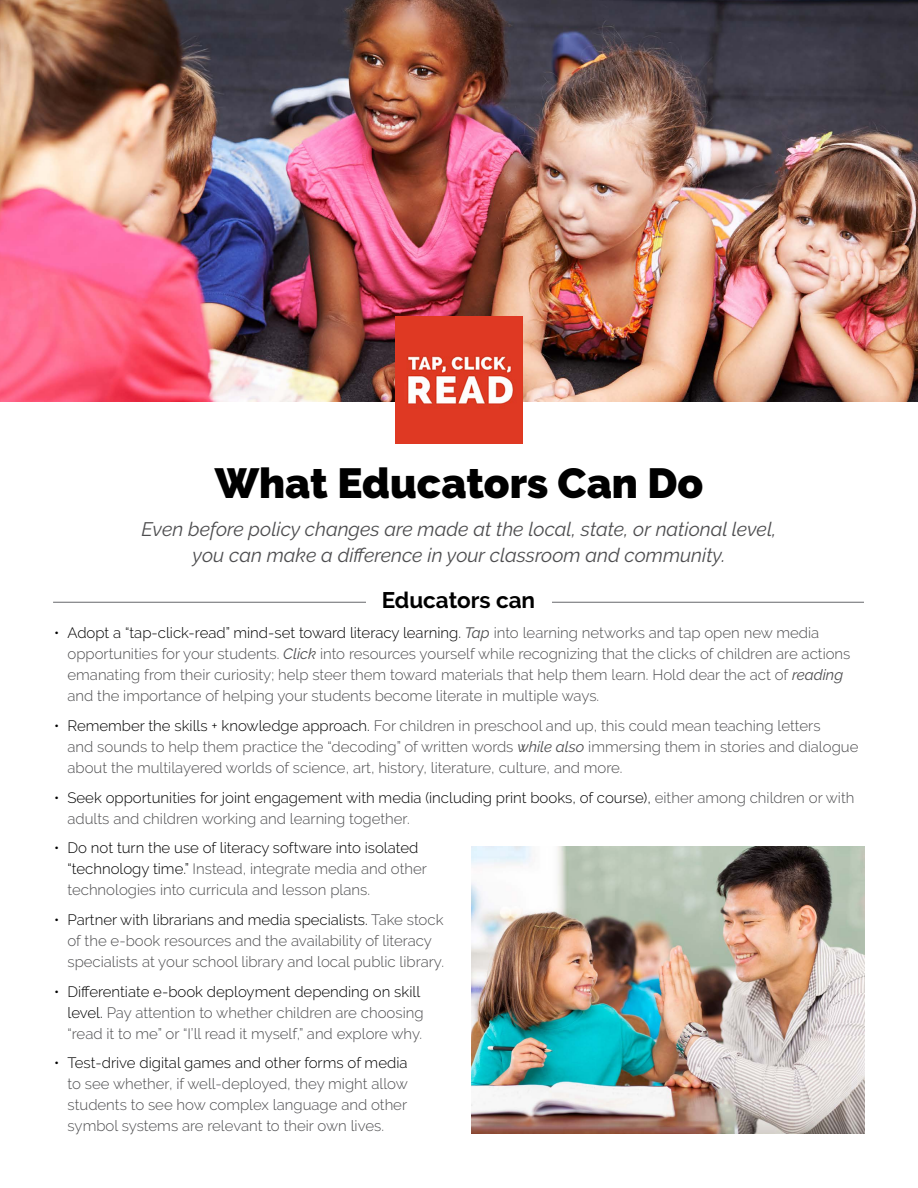
<style>
.page{position:relative;width:918px;height:1188px;background:#fff}
.page>*{position:absolute;margin:0;border:0;box-sizing:border-box;transform-origin:0 0}
.t1{font:900 42px "Raleway";color:#000}
.t2{font:700 22.5px "Raleway";color:#000}
.t3{font:italic 19.5px/25.5px "Raleway";color:#4d4d4f;text-align:center}
.t4{font:300 15px/21px "Raleway";color:#4d4d4f}
.t5{font:300 15px/21px "Raleway";color:#000}
.s1{color:#000}
.s2{font-weight:400;font-style:italic}
.s3{color:#4d4d4f}
</style>
<div class="page">
<img style="left:0;top:0;width:918px;height:402px">
<hr style="left:53px;top:602px;width:811px;height:1px;background:#77787b">
<div style="left:366px;top:586px;width:185px;height:34px;background:#fff"></div>
<img style="left:472px;top:847px;width:393px;height:287px">
<img style="left:395px;top:316px;width:128px;height:127px">
<h1 class="t1" style="left:215px;top:459px;width:490px">What Educators Can Do</h1>
<h3 class="t3" style="left:142px;top:517px;width:636px">Even before policy changes are made at the local, state, or national level, you can make a difference in your classroom and community.</h3>
<h2 class="t2" style="left:382px;top:587px;width:155px">Educators can</h2>
<p class="t4" style="left:68px;top:623px;width:785px;text-indent:-14px"><span class="s1">• Adopt a “tap-click-read” mind-set toward literacy learning.</span> <span class="s2">Tap</span> into learning networks and tap open new media opportunities for your students. <span class="s2">Click</span> into resources yourself while recognizing that the clicks of children are actions emanating from their curiosity; help steer them toward materials that help them learn. Hold dear the act of <span class="s2">reading </span>and the importance of helping your students become literate in multiple ways.</p>
<p class="t4" style="left:68px;top:715px;width:792px;text-indent:-14px"><span class="s1">• Remember the skills + knowledge approach.</span> For children in preschool and up, this could mean teaching letters<br>and sounds to help them practice the “decoding” of written words <span class="s2">while also</span> immersing them in stories and dialogue about the multilayered worlds of science, art, history, literature, culture, and more.</p>
<p class="t5" style="left:68px;top:787px;width:789px;text-indent:-14px">• Seek opportunities for joint engagement with media (including print books, of course), <span class="s3">either among children or with adults and children working and learning together.</span></p>
<p class="t4" style="left:68px;top:838px;width:361px;text-indent:-14px"><span class="s1">• Do not turn the use of literacy software into isolated “technology time.”</span> Instead, integrate media and other technologies into curricula and lesson plans.</p>
<p class="t4" style="left:68px;top:909px;width:378px;text-indent:-14px"><span class="s1">• Partner with librarians and media specialists.</span> Take stock of the e-book resources and the availability of literacy specialists at your school library and local public library.</p>
<p class="t4" style="left:68px;top:981px;width:358px;text-indent:-14px"><span class="s1">• Differentiate e-book deployment depending on skill level.</span> Pay attention to whether children are choosing “read it to me” or “I’ll read it myself,” and explore why.</p>
<p class="t5" style="left:54px;top:1052px;width:355px">• Test-drive digital games and other forms of media</p>
<p class="t4" style="left:68px;top:1073px;width:342px;text-align:justify">to see whether, if well-deployed, they might allow students to see how complex language and other symbol systems are relevant to their own lives.</p>
</div>
